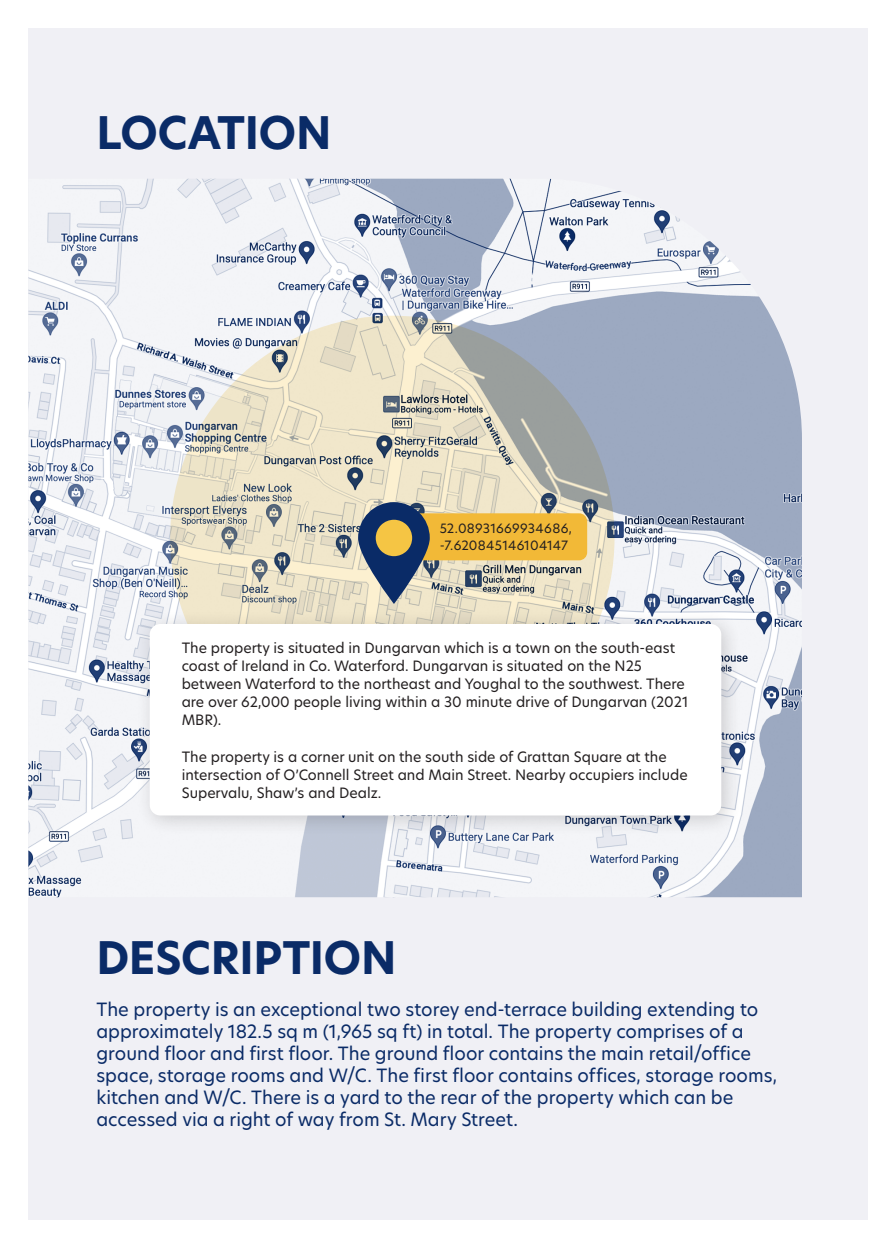
<style>
.page{position:relative;width:896px;height:1248px;background:#fff}
.page>*{position:absolute;margin:0;border:0;box-sizing:border-box;transform-origin:0 0}
.t1{font:700 44px "New Hero";letter-spacing:-.005em;color:#0a2b67}
.t2{font:18px/22px "New Hero";color:#0a2b67}
.t3{font:14px/18px "New Hero";color:#231f20}
.t4{font:12.6px/16.8px "New Hero";letter-spacing:.015em;color:#231f20}
</style>
<div class="page">
<div style="left:28px;top:28px;width:839px;height:1191px;background:#f0f0f5"></div>
<img style="left:28px;top:179px;width:774px;height:718px">
<svg style="left:170px;top:315px;width:444px;height:445px;background:#d3cebb"></svg>
<svg style="left:358px;top:502px;width:229px;height:102px;background:#bdac7c"></svg>
<div style="left:136px;top:610px;width:607px;height:227px;background:#231f20;opacity:.2"></div>
<div style="left:150px;top:624px;width:571px;height:191px;background:#fff;border-radius:11px"></div>
<h1 class="t1" style="left:96px;top:102px;width:236px">LOCATION</h1>
<p class="t4" style="left:440px;top:520px;width:134px">52.08931669934686, -7.620845146104147</p>
<p class="t3" style="left:182px;top:638px;width:508px">The property is situated in Dungarvan which is a town on the south-east coast of Ireland in Co. Waterford. Dungarvan is situated on the N25 between Waterford to the northeast and Youghal to the southwest. There are over 62,000 people living within a 30 minute drive of Dungarvan (2021<br>MBR).</p>
<p class="t3" style="left:182px;top:747px;width:507px">The property is a corner unit on the south side of Grattan Square at the intersection of O’Connell Street and Main Street. Nearby occupiers include<br>Supervalu, Shaw’s and Dealz.</p>
<h1 class="t1" style="left:96px;top:927px;width:302px">DESCRIPTION</h1>
<p class="t2" style="left:96px;top:998px;width:682px">The property is an exceptional two storey end-terrace building extending to approximately 182.5 sq m (1,965 sq ft) in total. The property comprises of a ground floor and first floor. The ground floor contains the main retail/office space, storage rooms and W/C. The first floor contains offices, storage rooms, kitchen and W/C. There is a yard to the rear of the property which can be accessed via a right of way from St. Mary Street.</p>
</div>
